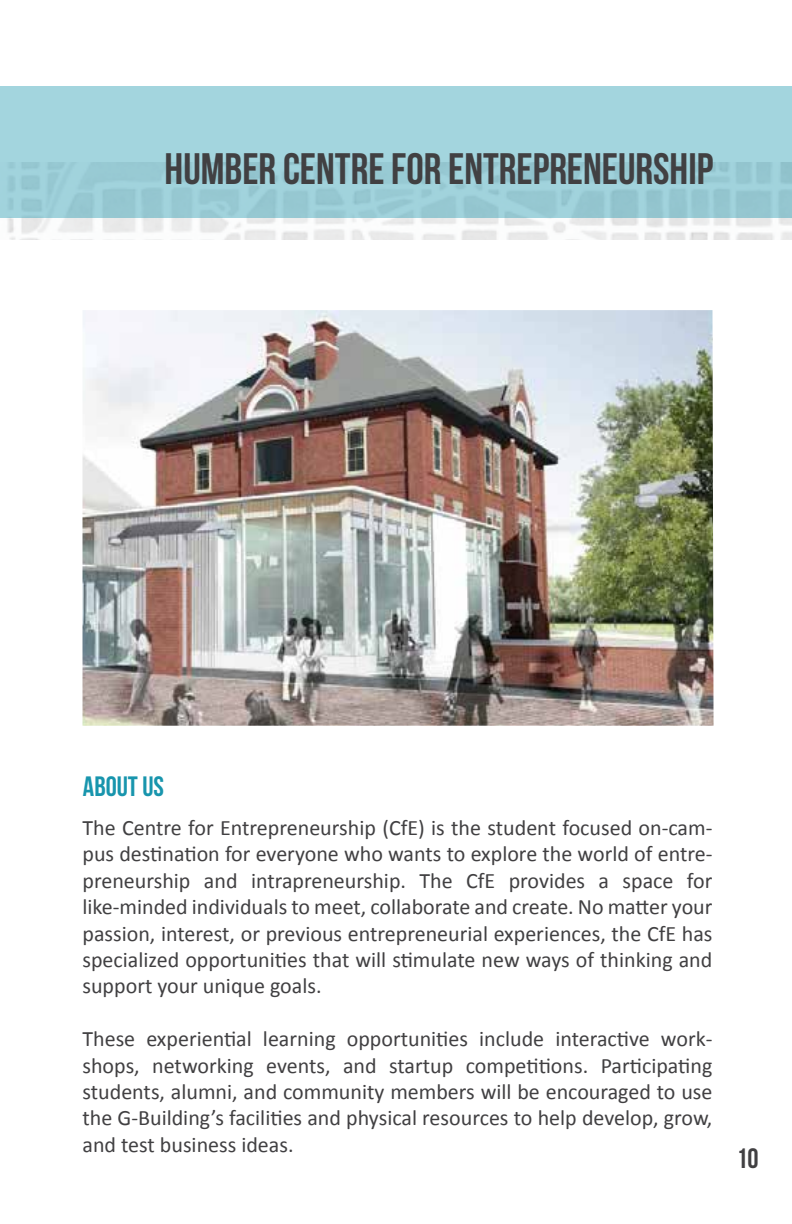
<style>
.page{position:relative;width:792px;height:1224px;background:#fff}
.page>*{position:absolute;margin:0;border:0;box-sizing:border-box;transform-origin:0 0}
.t1{font:44px "Bebas Neue";color:#414042}
.t2{font:28px "Bebas Neue";color:#1895ad}
.t3{font:28px "Bebas Neue";color:#414042}
.t4{font:22px/26.4px "Calibri";color:#414042;text-align:justify}
</style>
<div class="page">
<img style="left:7px;top:218px;width:785px;height:22px">
<div style="left:0;top:86px;width:792px;height:132px;background:linear-gradient(to right,#a0d2db,#9ed0da)"></div>
<img style="left:83px;top:310px;width:631px;height:416px">
<h1 class="t1" style="left:165px;top:144px;width:550px">HUMBER CENTRE FOR ENTREPRENEURSHIP</h1>
<p class="t2" style="left:83px;top:771px;width:83px">ABOUT US</p>
<p class="t4" style="left:83px;top:814px;width:631px">The Centre for Entrepreneurship (CfE) is the student focused on-cam&shy;pus destination for everyone who wants to explore the world of entre&shy;preneurship and intrapreneurship. The CfE provides a space for like-minded individuals to meet, collaborate and create. No matter your passion, interest, or previous entrepreneurial experiences, the CfE has specialized opportunities that will stimulate new ways of thinking and support your unique goals.</p>
<p class="t4" style="left:83px;top:1026px;width:632px">These experiential learning opportunities include interactive work&shy;shops, networking events, and startup competitions. Participating students, alumni, and community members will be encouraged to use the G-Building’s facilities and physical resources to help develop, grow, and test business ideas.</p>
<p class="t3" style="left:736px;top:1143px;width:24px">10</p>
</div>
